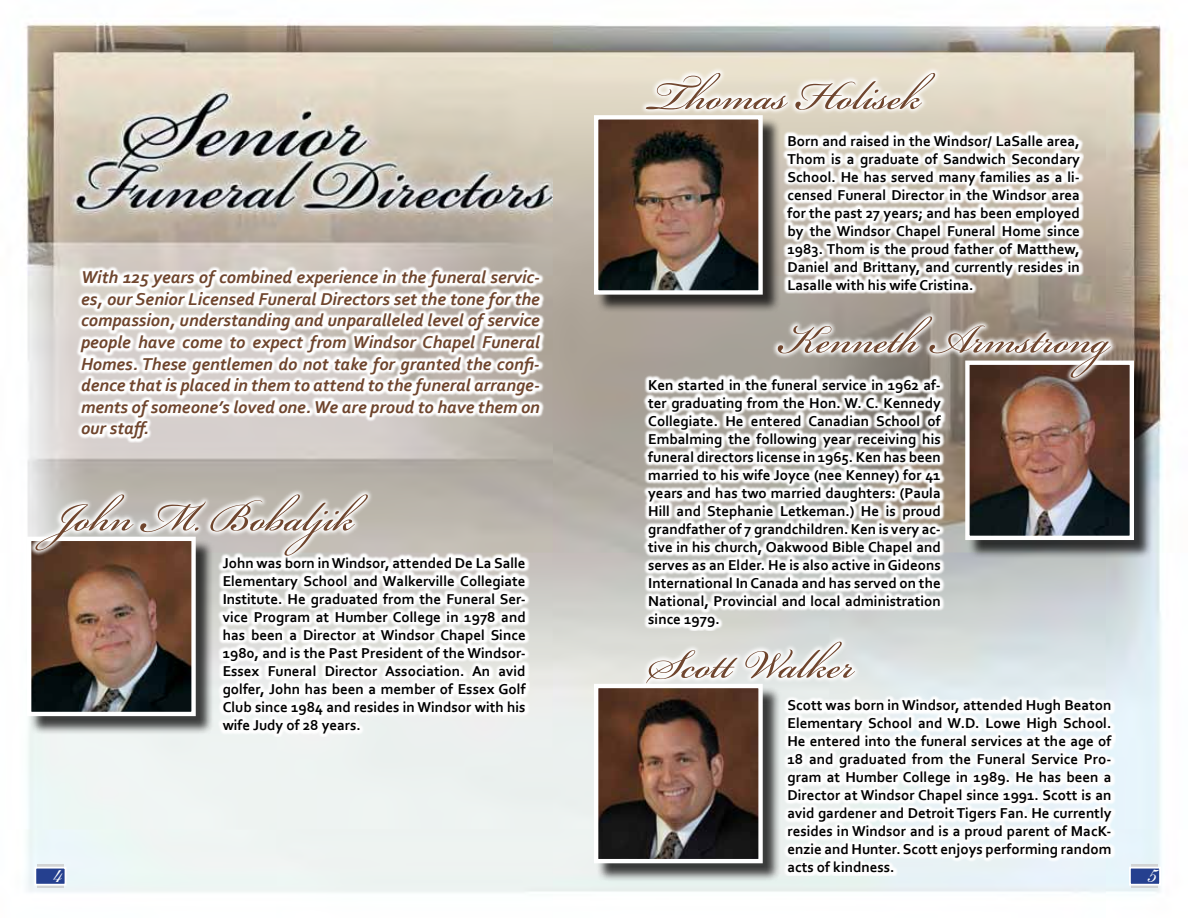
<style>
.page{position:relative;width:1188px;height:918px;background:#fff}
.page>*{position:absolute;margin:0;border:0;box-sizing:border-box;transform-origin:0 0}
.t1{font:62.85px "Bickham Script One";color:#6f452d}
.t2{font:25.5px "English 111 Presto BT";color:#fff}
.t3{font:italic 700 18px/21.6px "Corbel";color:#6f452d;text-align:justify}
.t4{font:700 15px/18px "Corbel";color:#000;text-align:justify}
</style>
<div class="page">
<img style="left:25px;top:22px;width:1148px;height:871px">
<svg style="left:37px;top:864px;width:27px;height:24px"></svg>
<div style="left:34px;top:867px;width:32px;height:19px;background:#25408f;border:2px solid #fff"></div>
<svg style="left:75px;top:265px;width:469px;height:178px"></svg>
<div style="left:29px;top:539px;width:185px;height:196px;background:#000;opacity:.75"></div>
<img style="left:32px;top:560px;width:159px;height:151px">
<div style="left:27px;top:537px;width:169px;height:179px;border:4px solid #fff"></div>
<svg style="left:216px;top:551px;width:314px;height:186px"></svg>
<svg style="left:28px;top:487px;width:345px;height:73px"></svg>
<div style="left:1132px;top:864px;width:26px;height:24px;background:linear-gradient(to right,#d7d9da,#d8d9da)"></div>
<div style="left:1129px;top:867px;width:32px;height:19px;background:#25408f;border:2px solid #fff"></div>
<div style="left:596px;top:117px;width:185px;height:196px;background:#000;opacity:.75"></div>
<img style="left:599px;top:120px;width:159px;height:170px">
<div style="left:594px;top:115px;width:169px;height:180px;border:4px solid #fff"></div>
<svg style="left:781px;top:129px;width:303px;height:165px"></svg>
<svg style="left:639px;top:66px;width:301px;height:49px"></svg>
<div style="left:596px;top:686px;width:185px;height:196px;background:#000;opacity:.75"></div>
<img style="left:599px;top:689px;width:159px;height:169px">
<div style="left:594px;top:684px;width:169px;height:179px;border:4px solid #fff"></div>
<svg style="left:782px;top:694px;width:334px;height:182px"></svg>
<svg style="left:639px;top:635px;width:220px;height:53px"></svg>
<div style="left:968px;top:363px;width:185px;height:196px;background:#000;opacity:.75"></div>
<img style="left:970px;top:366px;width:159px;height:169px">
<div style="left:965px;top:361px;width:169px;height:179px;border:4px solid #fff"></div>
<svg style="left:642px;top:373px;width:303px;height:258px"></svg>
<svg style="left:771px;top:309px;width:345px;height:73px"></svg>
<p class="t3" style="left:81px;top:266px;width:461px">With 125 years of combined experience in the funeral servic&shy;es, our Senior Licensed Funeral Directors set the tone for the compassion, understanding and unparalleled level of service people have come to expect from Windsor Chapel Funeral Homes. These gentlemen do not take for granted the confi&shy;dence that is placed in them to attend to the funeral arrange&shy;ments of someone’s loved one. We are proud to have them on our staff.</p>
<h1 class="t1" style="left:54px;top:483px;width:305px">John M. Bobaljik</h1>
<p class="t4" style="left:223px;top:553px;width:305px">John was born in Windsor, attended De La Salle Elementary School and Walkerville Collegiate Institute. He graduated from the Funeral Ser&shy;vice Program at Humber College in 1978 and has been a Director at Windsor Chapel Since 1980, and is the Past President of the Windsor-Essex Funeral Director Association. An avid golfer, John has been a member of Essex Golf Club since 1984 and resides in Windsor with his wife Judy of 28 years.</p>
<h2 class="t2" style="left:53px;top:858px;width:12px">4</h2>
<h1 class="t1" style="left:648px;top:62px;width:275px">Thomas Holisek</h1>
<p class="t4" style="left:788px;top:132px;width:294px">Born and raised in the Windsor/ LaSalle area, Thom is a graduate of Sandwich Secondary School. He has served many families as a li&shy;censed Funeral Director in the Windsor area for the past 27 years; and has been employed by the Windsor Chapel Funeral Home since 1983. Thom is the proud father of Matthew, Daniel and Brittany, and currently resides in Lasalle with his wife Cristina.</p>
<h1 class="t1" style="left:779px;top:305px;width:332px">Kenneth Armstrong</h1>
<p class="t4" style="left:648px;top:376px;width:294px">Ken started in the funeral service in 1962 af&shy;ter graduating from the Hon. W. C. Kennedy Collegiate. He entered Canadian School of Embalming the following year receiving his funeral directors license in 1965. Ken has been married to his wife Joyce (nee Kenney) for 41 years and has two married daughters: (Paula Hill and Stephanie Letkeman.) He is proud grandfather of 7 grandchildren. Ken is very ac&shy;tive in his church, Oakwood Bible Chapel and serves as an Elder. He is also active in Gideons International In Canada and has served on the National, Provincial and local administration since 1979.</p>
<h1 class="t1" style="left:648px;top:630px;width:208px">Scott Walker</h1>
<p class="t4" style="left:788px;top:696px;width:326px">Scott was born in Windsor, attended Hugh Beaton Elementary School and W.D. Lowe High School.<br>He entered into the funeral services at the age of 18 and graduated from the Funeral Service Pro&shy;gram at Humber College in 1989. He has been a Director at Windsor Chapel since 1991. Scott is an avid gardener and Detroit Tigers Fan. He currently resides in Windsor and is a proud parent of MacK&shy;enzie and Hunter. Scott enjoys performing random acts of kindness.</p>
<h2 class="t2" style="left:1148px;top:858px;width:11px">5</h2>
</div>
